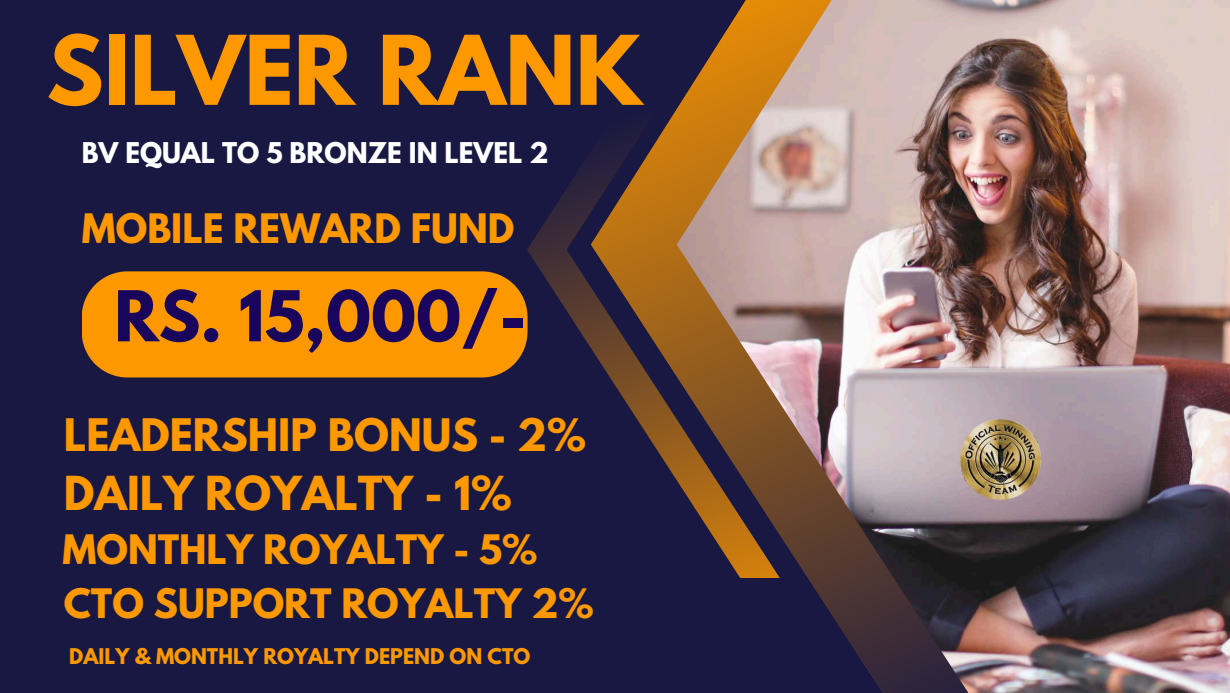
<style>
.page{position:relative;width:1230px;height:693px;background:#181842}
.page>*{position:absolute;margin:0;border:0;box-sizing:border-box;transform-origin:0 0}
.t1{font:700 85px "League Spartan";color:#fd9800}
.t2{font:700 62px "League Spartan";color:#19055b}
.t3{font:700 41.5px "League Spartan";color:#fd9800}
.t4{font:700 39.7px "League Spartan";color:#fd9800}
.t5{font:700 36px "League Spartan";color:#fd9800}
.t6{font:700 25.4px "League Spartan";color:#fff}
.t7{font:700 19.2px "League Spartan";color:#fd9800}
</style>
<div class="page">
<svg style="left:527px;top:155px;width:64px;height:193px"></svg>
<img style="left:968px;top:0;width:262px;height:693px">
<img style="left:591px;top:0;width:377px;height:693px">
<div style="left:82px;top:271px;width:445px;height:107px;background:#fd9800"></div>
<img style="left:953px;top:415px;width:97px;height:94px">
<h1 class="t1" style="left:46px;top:28px;width:597px">SILVER RANK</h1>
<p class="t6" style="left:82px;top:140px;width:468px">BV EQUAL TO 5 BRONZE IN LEVEL 2</p>
<p class="t5" style="left:82px;top:210px;width:434px">MOBILE REWARD FUND</p>
<h2 class="t2" style="left:114px;top:286px;width:414px">RS. 15,000/-</h2>
<p class="t4" style="left:64px;top:416px;width:524px">LEADERSHIP BONUS - 2%</p>
<p class="t3" style="left:64px;top:473px;width:450px">DAILY ROYALTY - 1%</p>
<p class="t5" style="left:62px;top:531px;width:477px">MONTHLY ROYALTY - 5%</p>
<p class="t5" style="left:64px;top:586px;width:532px">CTO SUPPORT ROYALTY 2%</p>
<p class="t7" style="left:69px;top:646px;width:463px">DAILY &amp; MONTHLY ROYALTY DEPEND ON CTO</p>
</div>
